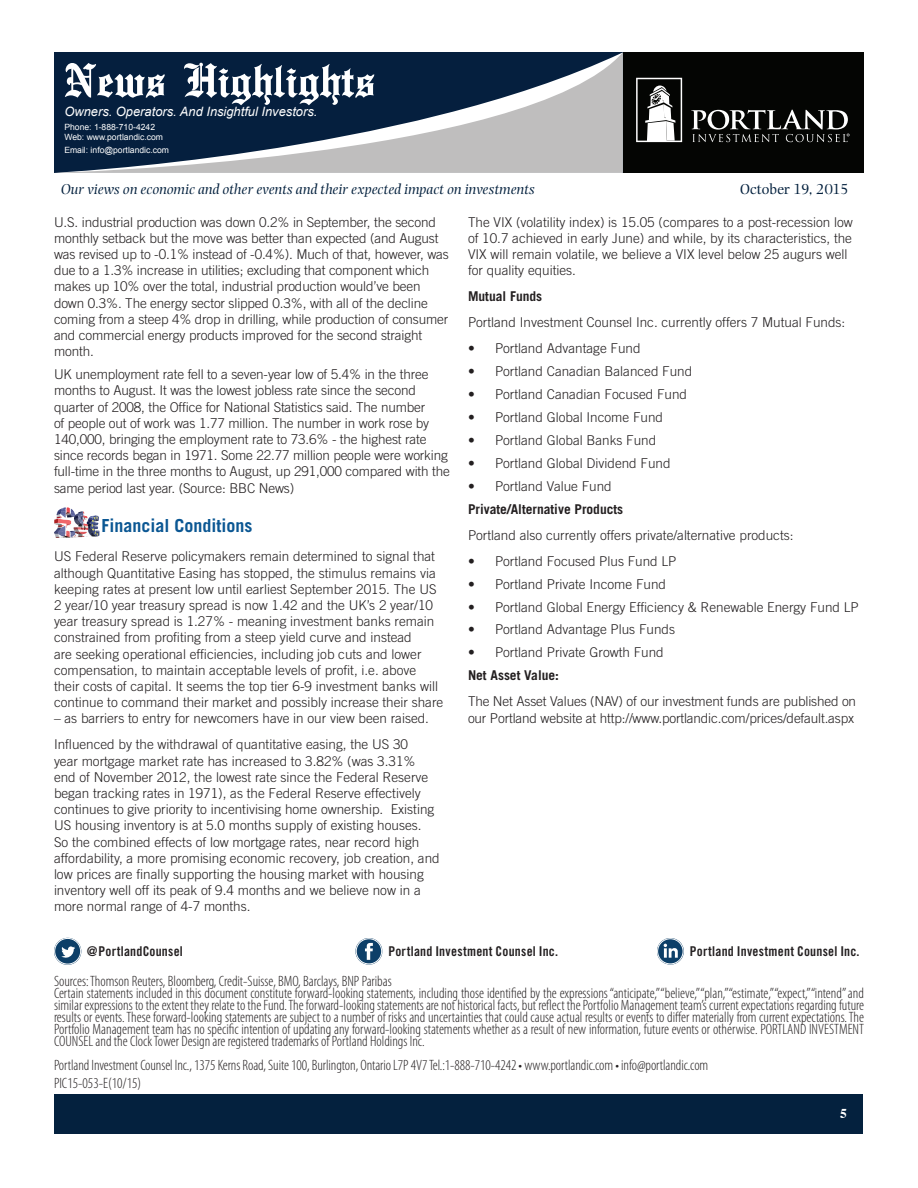
<style>
.page{position:relative;width:918px;height:1188px;background:#fff}
.page>*{position:absolute;margin:0;border:0;box-sizing:border-box;transform-origin:0 0}
.t1{font:500 51px "English Towne";color:#fff}
.t2{font:700 18px "Trade Gothic";color:#0b5793}
.Disclaimer_text{font:300 condensed 15px/12px "Myriad Pro";letter-spacing:-.005em;color:#231f20;text-align:justify}
.t3{font:italic 15px "Photina";color:#04213e}
.t4{font:15px "Photina";color:#04213e}
.Article_-_Body{font:300 13.5px/16.2px "Trade Gothic";color:#231f20}
.Body_-_Bullets{font:13.5px "Trade Gothic Bold Cond Twenty";letter-spacing:.015em;color:#231f20}
.Article_-_Body-2{font:700 13.5px "Trade Gothic";color:#231f20}
.t5{font:700 13.5px "Times";color:#fff}
.t6{font:italic 12.9px "Arial";color:#fff}
.t7{font:8.55px/10.4px "Arial";color:#fff}
</style>
<div class="page">
<div style="left:606px;top:52px;width:258px;height:121px;background:#040503"></div>
<div style="left:55px;top:1094px;width:808px;height:39px;background:#04213e"></div>
<svg style="left:54px;top:53px;width:569px;height:120px;background:#4d5d71"></svg>
<svg style="left:636px;top:78px;width:46px;height:64px"></svg>
<svg style="left:691px;top:110px;width:159px;height:32px"></svg>
<svg style="left:54px;top:507px;width:46px;height:31px"></svg>
<svg style="left:54px;top:938px;width:28px;height:27px"></svg>
<svg style="left:61px;top:946px;width:14px;height:12px"></svg>
<div style="left:54px;top:938px;width:27px;height:26px;border:1px solid #fff;border-radius:50%"></div>
<svg style="left:355px;top:938px;width:27px;height:27px"></svg>
<div style="left:356px;top:939px;width:26px;height:25px;border:1px solid #fff;border-radius:50%"></div>
<svg style="left:657px;top:938px;width:27px;height:27px"></svg>
<div style="left:657px;top:939px;width:26px;height:25px;border:1px solid #fff;border-radius:50%"></div>
<h1 class="t1" style="left:64px;top:51px;width:312px">News Highlights</h1>
<p class="t6" style="left:64px;top:103px;width:255px">Owners. Operators. And Insightful Investors.</p>
<p class="t7" style="left:64px;top:122px;width:100px">Phone: 1-888-710-4242<br>Web: www.portlandic.com</p>
<p class="t7" style="left:64px;top:145px;width:106px">Email: info@portlandic.com</p>
<p class="t3" style="left:61px;top:181px;width:475px">Our views on economic and other events and their expected impact on investments</p>
<p class="t4" style="left:740px;top:180px;width:110px">October 19, 2015</p>
<p class="Article_-_Body" style="left:54px;top:214px;width:396px">U.S. industrial production was down 0.2% in September, the second monthly setback but the move was better than expected (and August was revised up to -0.1% instead of -0.4%). Much of that, however, was due to a 1.3% increase in utilities; excluding that component which makes up 10% over the total, industrial production would’ve been down 0.3%. The energy sector slipped 0.3%, with all of the decline coming from a steep 4% drop in drilling, while production of consumer and commercial energy products improved for the second straight month.</p>
<p class="Article_-_Body" style="left:54px;top:366px;width:397px">UK unemployment rate fell to a seven-year low of 5.4% in the three months to August. It was the lowest jobless rate since the second quarter of 2008, the Office for National Statistics said. The number<br>of people out of work was 1.77 million. The number in work rose by 140,000, bringing the employment rate to 73.6% - the highest rate since records began in 1971. Some 22.77 million people were working full-time in the three months to August, up 291,000 compared with the same period last year. (Source: BBC News)</p>
<p class="t2" style="left:101px;top:515px;width:153px">Financial Conditions</p>
<p class="Article_-_Body" style="left:54px;top:548px;width:391px">US Federal Reserve policymakers remain determined to signal that although Quantitative Easing has stopped, the stimulus remains via keeping rates at present low until earliest September 2015. The US 2 year/10 year treasury spread is now 1.42 and the UK’s 2 year/10 year treasury spread is 1.27% - meaning investment banks remain constrained from profiting from a steep yield curve and instead<br>are seeking operational efficiencies, including job cuts and lower compensation, to maintain acceptable levels of profit, i.e. above their costs of capital. It seems the top tier 6-9 investment banks will continue to command their market and possibly increase their share</p>
<p class="Article_-_Body" style="left:54px;top:710px;width:377px">– as barriers to entry for newcomers have in our view been raised.</p>
<p class="Article_-_Body" style="left:54px;top:736px;width:387px">Influenced by the withdrawal of quantitative easing, the US 30<br>year mortgage market rate has increased to 3.82% (was 3.31% end of November 2012, the lowest rate since the Federal Reserve began tracking rates in 1971), as the Federal Reserve effectively continues to give priority to incentivising home ownership. Existing US housing inventory is at 5.0 months supply of existing houses.<br>So the combined effects of low mortgage rates, near record high affordability, a more promising economic recovery, job creation, and low prices are finally supporting the housing market with housing inventory well off its peak of 9.4 months and we believe now in a more normal range of 4-7 months.</p>
<p class="Article_-_Body" style="left:468px;top:214px;width:386px">The VIX (volatility index) is 15.05 (compares to a post-recession low of 10.7 achieved in early June) and while, by its characteristics, the VIX will remain volatile, we believe a VIX level below 25 augurs well for quality equities.</p>
<p class="Article_-_Body-2" style="left:468px;top:288px;width:76px">Mutual Funds</p>
<p class="Article_-_Body" style="left:468px;top:314px;width:379px">Portland Investment Counsel Inc. currently offers 7 Mutual Funds:</p>
<p class="Article_-_Body" style="left:468px;top:340px;width:174px">• Portland Advantage Fund</p>
<p class="Article_-_Body" style="left:468px;top:363px;width:226px">• Portland Canadian Balanced Fund</p>
<p class="Article_-_Body" style="left:468px;top:386px;width:221px">• Portland Canadian Focused Fund</p>
<p class="Article_-_Body" style="left:468px;top:409px;width:197px">• Portland Global Income Fund</p>
<p class="Article_-_Body" style="left:468px;top:432px;width:190px">• Portland Global Banks Fund</p>
<p class="Article_-_Body" style="left:468px;top:455px;width:204px">• Portland Global Dividend Fund</p>
<p class="Article_-_Body" style="left:468px;top:478px;width:145px">• Portland Value Fund</p>
<p class="Article_-_Body-2" style="left:468px;top:501px;width:157px">Private/Alternative Products</p>
<p class="Article_-_Body" style="left:468px;top:527px;width:327px">Portland also currently offers private/alternative products:</p>
<p class="Article_-_Body" style="left:468px;top:553px;width:210px">• Portland Focused Plus Fund LP</p>
<p class="Article_-_Body" style="left:468px;top:576px;width:200px">• Portland Private Income Fund</p>
<p class="Article_-_Body" style="left:468px;top:598px;width:392px">• Portland Global Energy Efficiency &amp; Renewable Energy Fund LP</p>
<p class="Article_-_Body" style="left:468px;top:621px;width:209px">• Portland Advantage Plus Funds</p>
<p class="Article_-_Body" style="left:468px;top:644px;width:197px">• Portland Private Growth Fund</p>
<p class="Article_-_Body-2" style="left:468px;top:667px;width:93px">Net Asset Value:</p>
<p class="Article_-_Body" style="left:468px;top:693px;width:390px">The Net Asset Values (NAV) of our investment funds are published on our Portland website at http://www.portlandic.com/prices/default.aspx</p>
<p class="Body_-_Bullets" style="left:87px;top:943px;width:97px">@PortlandCounsel</p>
<p class="Body_-_Bullets" style="left:388px;top:943px;width:171px">Portland Investment Counsel Inc.</p>
<p class="Body_-_Bullets" style="left:690px;top:943px;width:171px">Portland Investment Counsel Inc.</p>
<p class="Disclaimer_text" style="left:54px;top:975px;width:339px">Sources: Thomson Reuters, Bloomberg, Credit-Suisse, BMO, Barclays, BNP Paribas</p>
<p class="Disclaimer_text" style="left:54px;top:987px;width:812px">Certain statements included in this document constitute forward-looking statements, including those identified by the expressions “anticipate,” “believe,” “plan,” “estimate,” “expect,” “intend” and similar expressions to the extent they relate to the Fund. The forward-looking statements are not historical facts, but reflect the Portfolio Management team’s current expectations regarding future results or events. These forward-looking statements are subject to a number of risks and uncertainties that could cause actual results or events to differ materially from current expectations. The Portfolio Management team has no specific intention of updating any forward-looking statements whether as a result of new information, future events or otherwise. PORTLAND INVESTMENT COUNSEL and the Clock Tower Design are registered trademarks of Portland Holdings Inc.</p>
<p class="Disclaimer_text" style="left:54px;top:1059px;width:656px">Portland Investment Counsel Inc., 1375 Kerns Road, Suite 100, Burlington, Ontario L7P 4V7 Tel.:1-888-710-4242 • www.portlandic.com • info@portlandic.com</p>
<p class="Disclaimer_text" style="left:54px;top:1076px;width:89px">PIC15-053-E(10/15)</p>
<p class="t5" style="left:840px;top:1100px;width:8px">5</p>
</div>
